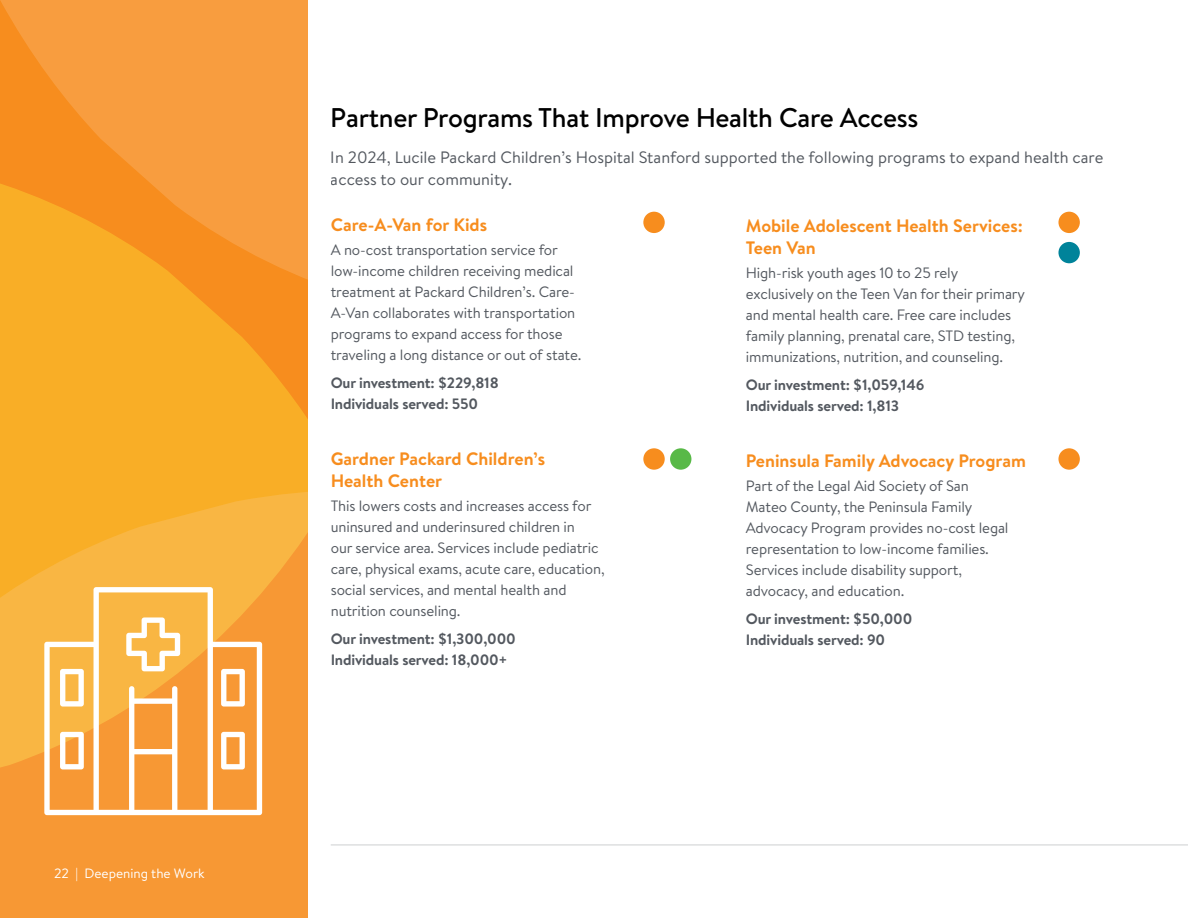
<style>
.page{position:relative;width:1188px;height:918px;background:#fff}
.page>*{position:absolute;margin:0;border:0;box-sizing:border-box;transform-origin:0 0}
.t1{font:500 27px "Brandon Text";letter-spacing:-.01em;color:#000}
.t2{font:700 18px/22.5px "Brandon Text";color:#f78d1e}
.t3{font:16.5px/22.5px "Brandon Text";color:#53585f}
.t4{font:15px/21px "Brandon Text";letter-spacing:-.01em;color:#53585f}
.t5{font:700 15px/21px "Brandon Text";letter-spacing:-.01em;color:#53585f}
.t6{font:13.5px "Brandon Text";color:#fff}
</style>
<div class="page">
<div style="left:0;top:803px;width:307px;height:115px;background:#f79834"></div>
<svg style="left:0;top:327px;width:307px;height:476px;background:#f8ac2e"></svg>
<svg style="left:0;top:0;width:307px;height:327px;background:#f79b30"></svg>
<svg style="left:44px;top:587px;width:218px;height:228px;background:#f9b55d"></svg>
<svg style="left:126px;top:617px;width:54px;height:54px"></svg>
<svg style="left:60px;top:669px;width:24px;height:38px"></svg>
<svg style="left:60px;top:732px;width:24px;height:37px"></svg>
<svg style="left:221px;top:669px;width:24px;height:38px"></svg>
<svg style="left:221px;top:732px;width:24px;height:37px"></svg>
<div style="left:1058px;top:212px;width:22px;height:21px;background:#f78d1e;border-radius:50%"></div>
<div style="left:1058px;top:242px;width:22px;height:21px;background:#00839a;border-radius:50%"></div>
<div style="left:643px;top:212px;width:22px;height:21px;background:#f78d1e;border-radius:50%"></div>
<div style="left:643px;top:448px;width:22px;height:22px;background:#f78d1e;border-radius:50%"></div>
<div style="left:670px;top:448px;width:21px;height:22px;background:#58b947;border-radius:50%"></div>
<div style="left:1058px;top:448px;width:22px;height:22px;background:#f78d1e;border-radius:50%"></div>
<hr style="left:331px;top:845px;width:857px;height:1px;background:#cdcfd0">
<p class="t6" style="left:54px;top:864px;width:152px">22 | Deepening the Work</p>
<h1 class="t1" style="left:331px;top:99px;width:589px">Partner Programs That Improve Health Care Access</h1>
<p class="t3" style="left:331px;top:145px;width:774px">In 2024, Lucile Packard Children’s Hospital Stanford supported the following programs to expand health care access to our community.</p>
<p class="t2" style="left:331px;top:213px;width:158px">Care-A-Van for Kids</p>
<p class="t4" style="left:331px;top:239px;width:252px">A no-cost transportation service for low-income children receiving medical treatment at Packard Children’s. Care-A-Van collaborates with transportation programs to expand access for those traveling a long distance or out of state.</p>
<p class="t5" style="left:331px;top:371px;width:170px">Our investment: $229,818<br>Individuals served: 550</p>
<p class="t2" style="left:746px;top:214px;width:279px">Mobile Adolescent Health Services:<br>Teen Van</p>
<p class="t4" style="left:746px;top:262px;width:281px">High-risk youth ages 10 to 25 rely exclusively on the Teen Van for their primary and mental health care. Free care includes family planning, prenatal care, STD testing, immunizations, nutrition, and counseling.</p>
<p class="t5" style="left:746px;top:374px;width:180px">Our investment: $1,059,146<br>Individuals served: 1,813</p>
<p class="t2" style="left:331px;top:447px;width:216px">Gardner Packard Children’s<br>Health Center</p>
<p class="t4" style="left:331px;top:495px;width:275px">This lowers costs and increases access for uninsured and underinsured children in<br>our service area. Services include pediatric care, physical exams, acute care, education, social services, and mental health and nutrition counseling.</p>
<p class="t5" style="left:331px;top:628px;width:187px">Our investment: $1,300,000<br>Individuals served: 18,000+</p>
<p class="t2" style="left:746px;top:449px;width:282px">Peninsula Family Advocacy Program</p>
<p class="t4" style="left:746px;top:475px;width:264px">Part of the Legal Aid Society of San Mateo County, the Peninsula Family Advocacy Program provides no-cost legal representation to low-income families.<br>Services include disability support, advocacy, and education.</p>
<p class="t5" style="left:746px;top:608px;width:168px">Our investment: $50,000<br>Individuals served: 90</p>
</div>
